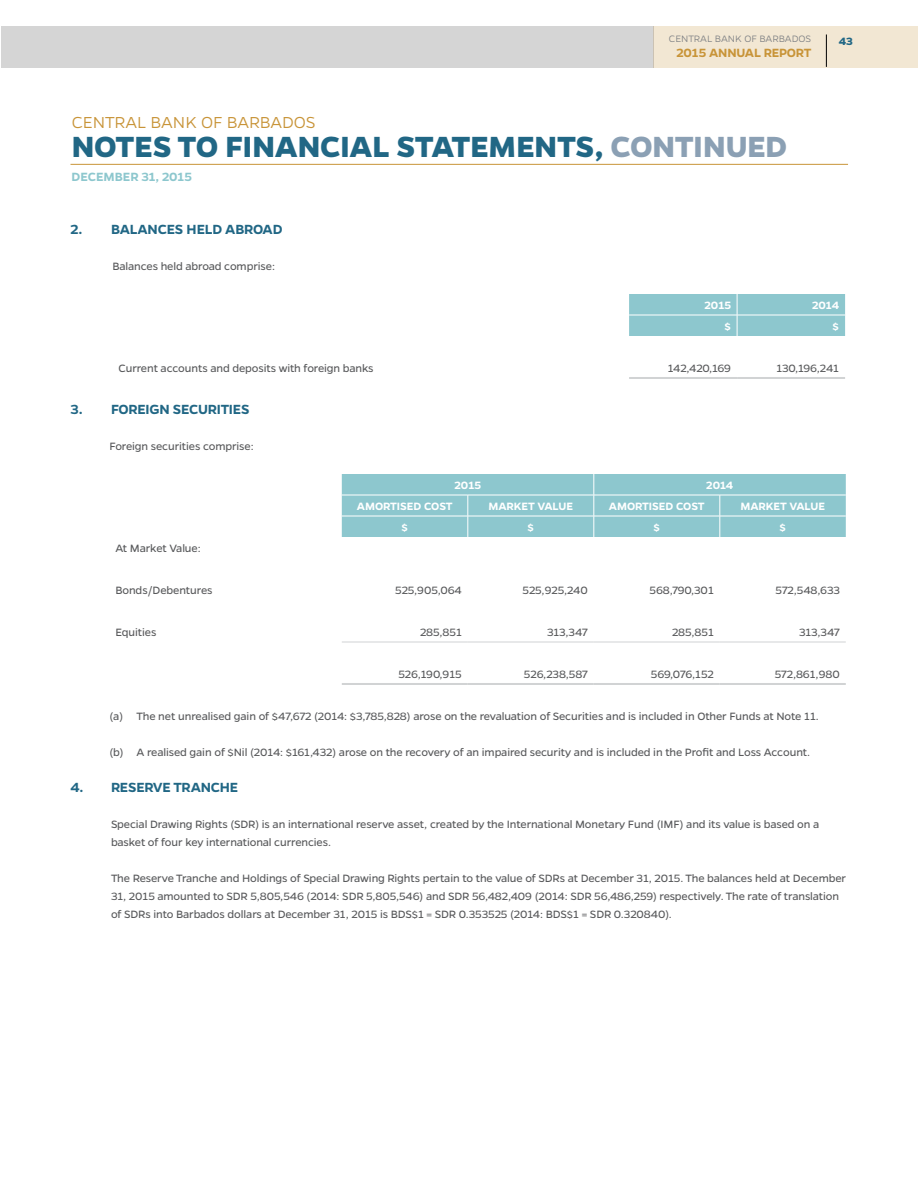
<style>
.page{position:relative;width:918px;height:1188px;background:#fff}
.page>*{position:absolute;margin:0;border:0;box-sizing:border-box;transform-origin:0 0}
.t1{font:700 33px "Gentona";letter-spacing:-.005em;color:#216785}
.t2{font:300 18px "Gentona";letter-spacing:-.005em;color:#c89438}
.t3{font:600 15px "Gentona";letter-spacing:-.015em;color:#216785}
.t4{font:600 13.5px "Gentona";letter-spacing:-.01em;color:#c89438}
.t5{font:600 13.5px "Gentona";letter-spacing:-.005em;color:#8dc7ce}
.t6{font:12px/18px "Gentona";letter-spacing:-.01em;color:#58595b}
.t7{font:600 12px "Gentona";letter-spacing:-.005em;color:#fff}
.t8{font:700 12px "Gentona";color:#216785}
.t9{font:300 10.5px "Gentona";letter-spacing:-.005em;color:#808285}
.s1{color:#8ba0b4}
</style>
<div class="page">
<div style="left:653px;top:26px;width:265px;height:42px;background:#f2e7d3"></div>
<div style="left:1px;top:26px;width:653px;height:42px;background:#d5d5d5"></div>
<hr style="left:826px;top:34px;width:1px;height:33px;background:#000">
<hr style="left:70px;top:164px;width:778px;height:1px;background:#c89438">
<div style="left:629px;top:294px;width:216px;height:42px;background:#8dc7ce"></div>
<hr style="left:629px;top:377px;width:108px;height:1px;background:#d1d3d4">
<hr style="left:629px;top:378px;width:108px;height:1px;background:#d1d3d4">
<hr style="left:737px;top:377px;width:108px;height:1px;background:#d1d3d4">
<hr style="left:737px;top:378px;width:108px;height:1px;background:#d1d3d4">
<svg style="left:342px;top:474px;width:504px;height:63px;background:#91c9cf"></svg>
<hr style="left:342px;top:642px;width:126px;height:1px;background:#d1d3d4">
<hr style="left:468px;top:642px;width:126px;height:1px;background:#d1d3d4">
<hr style="left:594px;top:642px;width:126px;height:1px;background:#d1d3d4">
<hr style="left:720px;top:642px;width:126px;height:1px;background:#d1d3d4">
<hr style="left:342px;top:683px;width:126px;height:1px;background:#d1d3d4">
<hr style="left:342px;top:684px;width:126px;height:1px;background:#d1d3d4">
<hr style="left:468px;top:683px;width:126px;height:1px;background:#d1d3d4">
<hr style="left:468px;top:684px;width:126px;height:1px;background:#d1d3d4">
<hr style="left:594px;top:683px;width:126px;height:1px;background:#d1d3d4">
<hr style="left:594px;top:684px;width:126px;height:1px;background:#d1d3d4">
<hr style="left:720px;top:683px;width:126px;height:1px;background:#d1d3d4">
<hr style="left:720px;top:684px;width:126px;height:1px;background:#d1d3d4">
<p class="t9" style="left:669px;top:33px;width:144px">CENTRAL BANK OF BARBADOS</p>
<p class="t4" style="left:676px;top:45px;width:136px">2015 ANNUAL REPORT</p>
<h2 class="t2" style="left:72px;top:112px;width:246px">CENTRAL BANK OF BARBADOS</h2>
<h1 class="t1" style="left:72px;top:128px;width:717px">NOTES TO FINANCIAL STATEMENTS, <span class="s1">CONTINUED</span></h1>
<p class="t5" style="left:72px;top:169px;width:122px">DECEMBER 31, 2015</p>
<p class="t3" style="left:70px;top:221px;width:214px">2. BALANCES HELD ABROAD</p>
<p class="t6" style="left:112px;top:257px;width:164px">Balances held abroad comprise:</p>
<p class="t8" style="left:839px;top:34px;width:16px">43</p>
<p class="t7" style="left:705px;top:298px;width:28px">2015</p>
<p class="t7" style="left:812px;top:298px;width:28px">2014</p>
<p class="t7" style="left:725px;top:319px;width:8px">$</p>
<p class="t7" style="left:833px;top:319px;width:8px">$</p>
<p class="t6" style="left:119px;top:359px;width:257px">Current accounts and deposits with foreign banks</p>
<p class="t6" style="left:668px;top:359px;width:65px">142,420,169</p>
<p class="t6" style="left:776px;top:359px;width:64px">130,196,241</p>
<p class="t3" style="left:70px;top:401px;width:181px">3. FOREIGN SECURITIES</p>
<p class="t6" style="left:110px;top:437px;width:146px">Foreign securities comprise:</p>
<p class="t7" style="left:455px;top:478px;width:28px">2015</p>
<p class="t7" style="left:706px;top:478px;width:28px">2014</p>
<p class="t7" style="left:357px;top:499px;width:97px">AMORTISED COST</p>
<p class="t7" style="left:488px;top:499px;width:86px">MARKET VALUE</p>
<p class="t7" style="left:609px;top:499px;width:97px">AMORTISED COST</p>
<p class="t7" style="left:740px;top:499px;width:86px">MARKET VALUE</p>
<p class="t7" style="left:402px;top:520px;width:8px">$</p>
<p class="t7" style="left:528px;top:520px;width:8px">$</p>
<p class="t7" style="left:654px;top:520px;width:8px">$</p>
<p class="t7" style="left:780px;top:520px;width:8px">$</p>
<p class="t6" style="left:116px;top:539px;width:87px">At Market Value:</p>
<p class="t6" style="left:116px;top:581px;width:99px">Bonds/Debentures</p>
<p class="t6" style="left:395px;top:581px;width:68px">525,905,064</p>
<p class="t6" style="left:523px;top:581px;width:67px">525,925,240</p>
<p class="t6" style="left:650px;top:581px;width:66px">568,790,301</p>
<p class="t6" style="left:776px;top:581px;width:66px">572,548,633</p>
<p class="t6" style="left:116px;top:623px;width:42px">Equities</p>
<p class="t6" style="left:420px;top:623px;width:43px">285,851</p>
<p class="t6" style="left:547px;top:623px;width:42px">313,347</p>
<p class="t6" style="left:672px;top:623px;width:43px">285,851</p>
<p class="t6" style="left:799px;top:623px;width:42px">313,347</p>
<p class="t6" style="left:398px;top:665px;width:65px">526,190,915</p>
<p class="t6" style="left:524px;top:665px;width:65px">526,238,587</p>
<p class="t6" style="left:651px;top:665px;width:64px">569,076,152</p>
<p class="t6" style="left:775px;top:665px;width:66px">572,861,980</p>
<p class="t6" style="left:110px;top:707px;width:711px">(a) The net unrealised gain of $47,672 (2014: $3,785,828) arose on the revaluation of Securities and is included in Other Funds at Note 11.</p>
<p class="t6" style="left:110px;top:743px;width:702px">(b) A realised gain of $Nil (2014: $161,432) arose on the recovery of an impaired security and is included in the Profit and Loss Account.</p>
<p class="t3" style="left:71px;top:779px;width:169px">4. RESERVE TRANCHE</p>
<p class="t6" style="left:111px;top:815px;width:710px">Special Drawing Rights (SDR) is an international reserve asset, created by the International Monetary Fund (IMF) and its value is based on a basket of four key international currencies.</p>
<p class="t6" style="left:111px;top:869px;width:737px">The Reserve Tranche and Holdings of Special Drawing Rights pertain to the value of SDRs at December 31, 2015. The balances held at December<br>31, 2015 amounted to SDR 5,805,546 (2014: SDR 5,805,546) and SDR 56,482,409 (2014: SDR 56,486,259) respectively. The rate of translation of SDRs into Barbados dollars at December 31, 2015 is BDS$1 = SDR 0.353525 (2014: BDS$1 = SDR 0.320840).</p>
</div>
